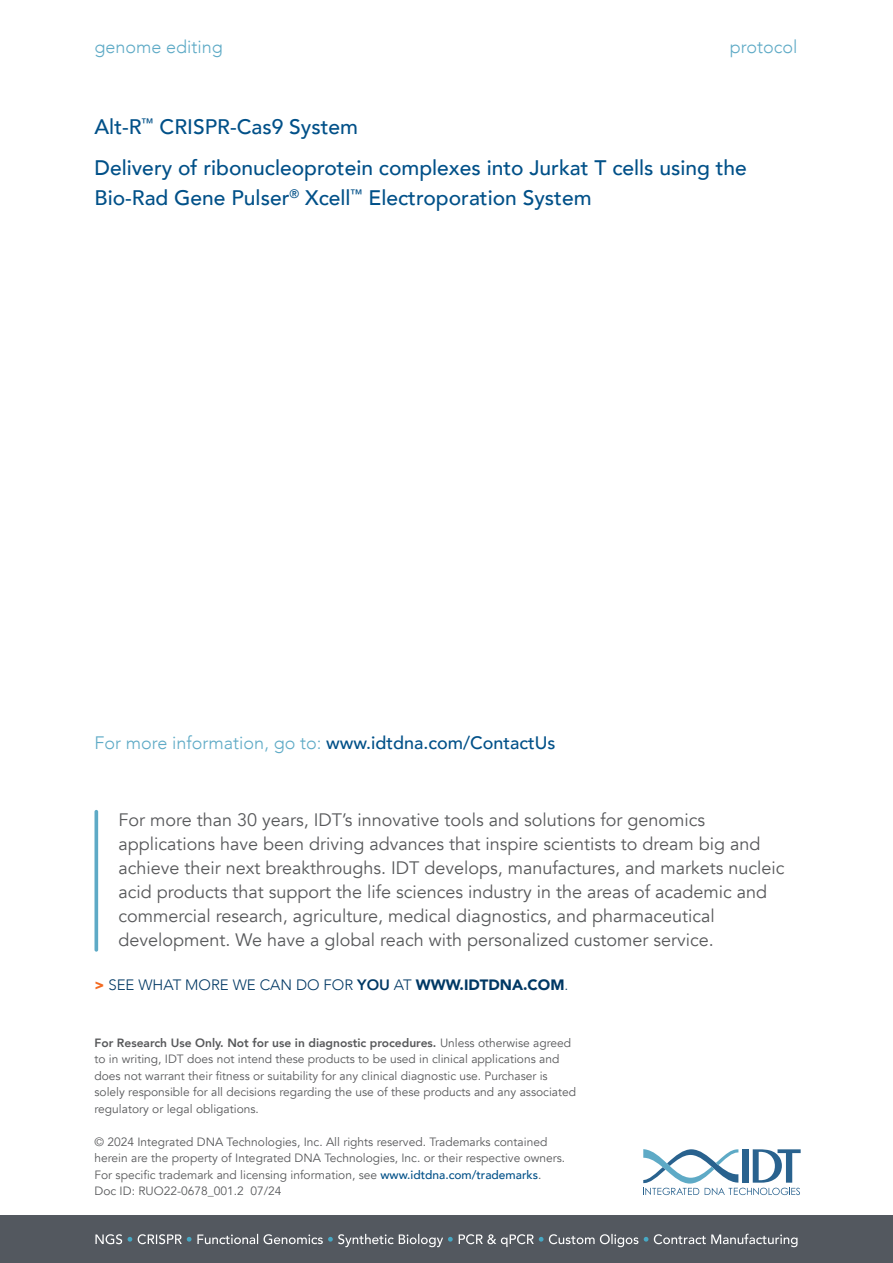
<style>
.page{position:relative;width:893px;height:1263px;background:#fff}
.page>*{position:absolute;margin:0;border:0;box-sizing:border-box;transform-origin:0 0}
.t1{font:500 21px/41.5px "Avenir";color:#005088}
.t2{font:18px/24px "Avenir";color:#58595b}
.t3{font:300 18px "Avenir";color:#5eaac6}
.t4{font:300 15px "Avenir";color:#003864}
.t5{font:12px/16.5px "Avenir";color:#58595b}
.s1{font-weight:500;color:#005088}
.s2{font-weight:900;color:#f36a21}
.s3{font-weight:800}
.s4{font-weight:900}
</style>
<div class="page">
<div style="left:0;top:1215px;width:893px;height:48px;background:#53585f"></div>
<svg style="left:94px;top:810px;width:4px;height:142px"></svg>
<svg style="left:654px;top:1234px;width:143px;height:13px"></svg>
<svg style="left:644px;top:1237px;width:4px;height:4px"></svg>
<svg style="left:549px;top:1234px;width:89px;height:13px"></svg>
<svg style="left:459px;top:1234px;width:84px;height:13px"></svg>
<svg style="left:138px;top:1234px;width:315px;height:13px"></svg>
<svg style="left:128px;top:1237px;width:4px;height:4px"></svg>
<svg style="left:95px;top:1234px;width:27px;height:10px"></svg>
<svg style="left:643px;top:1149px;width:158px;height:46px"></svg>
<h2 class="t3" style="left:94px;top:36px;width:130px">genome editing</h2>
<h2 class="t3" style="left:730px;top:36px;width:69px">protocol</h2>
<h1 class="t1" style="left:94px;top:104px;width:654px">Alt-R<sup>™</sup> CRISPR-Cas9 System<br>Delivery of ribonucleoprotein complexes into Jurkat T cells using the</h1>
<h1 class="t1" style="left:94px;top:176px;width:499px">Bio-Rad Gene Pulser<sup>®</sup> Xcell<sup>™</sup> Electroporation System</h1>
<h2 class="t3" style="left:94px;top:732px;width:462px">For more information, go to: <span class="s1">www.idtdna.com/ContactUs</span></h2>
<p class="t2" style="left:118px;top:808px;width:668px">For more than 30 years, IDT’s innovative tools and solutions for genomics applications have been driving advances that inspire scientists to dream big and achieve their next breakthroughs. IDT develops, manufactures, and markets nucleic acid products that support the life sciences industry in the areas of academic and commercial research, agriculture, medical diagnostics, and pharmaceutical development. We have a global reach with personalized customer service.</p>
<p class="t4" style="left:94px;top:975px;width:475px"><span class="s2">&gt;</span> SEE WHAT MORE WE CAN DO FOR <span class="s3">YOU</span> AT <span class="s4">WWW.IDTDNA.COM</span>.</p>
<p class="t5" style="left:94px;top:1034px;width:483px"><span class="s3">For Research Use Only. Not for use in diagnostic procedures.</span> Unless otherwise agreed to in writing, IDT does not intend these products to be used in clinical applications and does not warrant their fitness or suitability for any clinical diagnostic use. Purchaser is solely responsible for all decisions regarding the use of these products and any associated regulatory or legal obligations.</p>
<p class="t5" style="left:94px;top:1133px;width:472px">© 2024 Integrated DNA Technologies, Inc. All rights reserved. Trademarks contained herein are the property of Integrated DNA Technologies, Inc. or their respective owners.<br>For specific trademark and licensing information, see <span class="s1">www.idtdna.com/trademarks</span>.<br>Doc ID: RUO22-0678_001.2 07/24</p>
</div>
